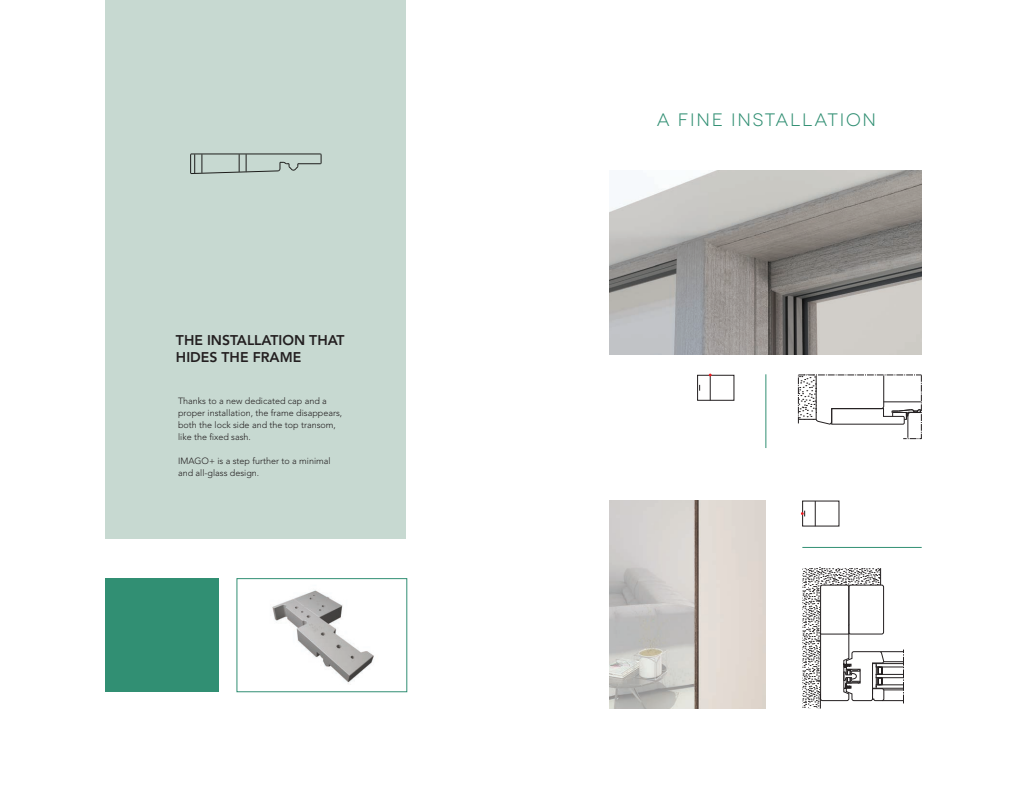
<style>
.page{position:relative;width:1021px;height:794px;background:#fff}
.page>*{position:absolute;margin:0;border:0;box-sizing:border-box;transform-origin:0 0}
.t1{font:18px "Novecentowide";letter-spacing:.1em;color:#318f73}
.t2{font:800 14px/16.8px "Avenir";color:#231f20}
.t3{font:300 9px/12px "Avenir";color:#231f20}
</style>
<div class="page">
<div style="left:105px;top:0;width:301px;height:539px;background:#c7d9d1"></div>
<img style="left:272px;top:590px;width:102px;height:94px">
<div style="left:237px;top:578px;width:170px;height:114px;border:1px solid #318f73"></div>
<div style="left:105px;top:578px;width:113px;height:114px;background:#318f73"></div>
<svg style="left:190px;top:154px;width:132px;height:20px"></svg>
<svg style="left:798px;top:374px;width:124px;height:65px"></svg>
<hr style="left:765px;top:374px;width:1px;height:74px;background:#318f73">
<div style="left:697px;top:375px;width:37px;height:25px;border:1px solid #231f20"></div>
<svg style="left:708px;top:373px;width:3px;height:27px"></svg>
<img style="left:609px;top:170px;width:312px;height:184px">
<img style="left:609px;top:501px;width:156px;height:208px">
<svg style="left:802px;top:567px;width:102px;height:141px"></svg>
<svg style="left:815px;top:501px;width:1px;height:25px"></svg>
<svg style="left:800px;top:510px;width:5px;height:6px"></svg>
<hr style="left:802px;top:547px;width:119px;height:1px;background:#318f73">
<p class="t2" style="left:176px;top:332px;width:170px">THE INSTALLATION THAT<br>HIDES THE FRAME</p>
<p class="t3" style="left:178px;top:395px;width:166px">Thanks to a new dedicated cap and a proper installation, the frame disappears, both the lock side and the top transom, like the fixed sash.</p>
<p class="t3" style="left:178px;top:455px;width:154px">IMAGO+ is a step further to a minimal and all-glass design.</p>
<p class="t1" style="left:657px;top:109px;width:221px">A FINE INSTALLATION</p>
</div>
